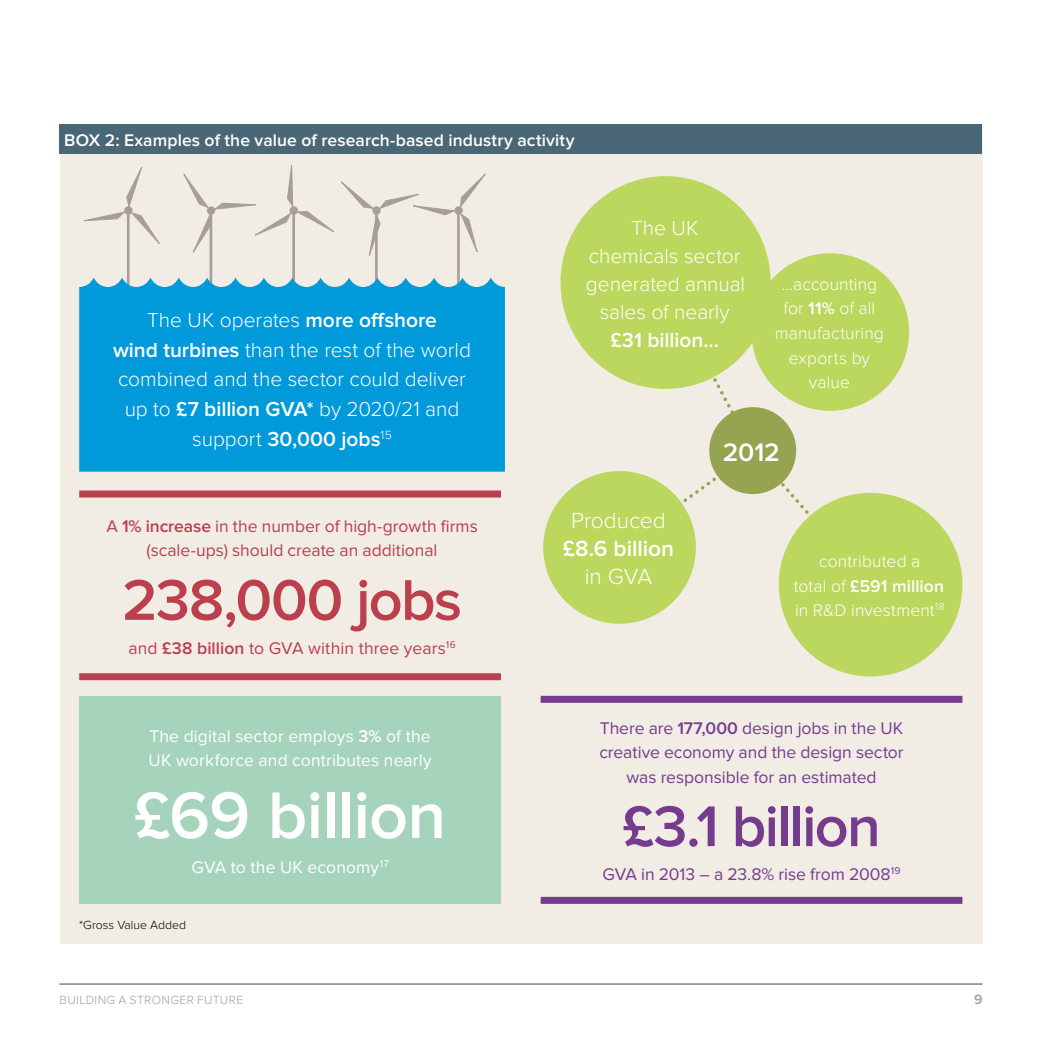
<style>
.page{position:relative;width:1042px;height:1042px;background:#fff}
.page>*{position:absolute;margin:0;border:0;box-sizing:border-box;transform-origin:0 0}
.t1{font:600 68.25px "Proxima Nova";letter-spacing:-.015em;color:#fff}
.t2{font:600 59.5px "Proxima Nova";letter-spacing:-.025em;color:#bc3f4e}
.t3{font:600 59.5px "Proxima Nova";color:#753c8e}
.t4{font:600 26.25px "Proxima Nova";color:#fff}
.t5{font:300 22.75px "Proxima Nova";letter-spacing:-.005em;color:#fff}
.t6{font:600 22.75px "Proxima Nova";color:#fff}
.t7{font:300 21px/29.8px "Proxima Nova";letter-spacing:-.005em;color:#fff;text-align:center}
.t8{font:600 21px "Proxima Nova";letter-spacing:-.005em;color:#fff}
.t9{font:17.5px/24.5px "Proxima Nova";letter-spacing:-.005em;color:#753c8e;text-align:center}
.t10{font:17.5px/24.5px "Proxima Nova";letter-spacing:-.005em;color:#bc3f4e;text-align:center}
.t11{font:300 17.5px/24.5px "Proxima Nova";letter-spacing:.005em;color:#fff;text-align:center}
.t12{font:17.5px/24.5px "Proxima Nova";letter-spacing:.005em;color:#fff}
.t13{font:600 17.5px "Proxima Nova";letter-spacing:.005em;color:#fff}
.t14{font:600 14px "Proxima Nova";color:#a89e99}
.t15{font:300 12.25px "Proxima Nova";letter-spacing:.03em;color:#a89e99}
.t16{font:300 12.25px "Proxima Nova";color:#000}
.s1{font-weight:600}
</style>
<div class="page">
<hr style="left:60px;top:983px;width:922px;height:1px;background:#434041">
<div style="left:60px;top:124px;width:922px;height:819px;background:#f1ece4"></div>
<div style="left:59px;top:124px;width:923px;height:30px;background:#4a6777"></div>
<div style="left:79px;top:697px;width:422px;height:207px;background:#a5d3bc"></div>
<div style="left:543px;top:471px;width:153px;height:153px;background:#bbd75d;border-radius:50%"></div>
<div style="left:560px;top:176px;width:210px;height:213px;background:#bbd75d;border-radius:50%"></div>
<svg style="left:617px;top:343px;width:256px;height:244px"></svg>
<div style="left:779px;top:493px;width:183px;height:183px;background:#bbd75d;border-radius:50%"></div>
<div style="left:79px;top:490px;width:422px;height:7px;background:#bc3f4e"></div>
<div style="left:79px;top:673px;width:422px;height:7px;background:#bc3f4e"></div>
<svg style="left:83px;top:167px;width:77px;height:77px"></svg>
<div style="left:124px;top:206px;width:9px;height:9px;background:#a89e99;border-radius:50%"></div>
<hr style="left:127px;top:210px;width:3px;height:83px;background:#a89e99">
<hr style="left:210px;top:210px;width:2px;height:83px;background:#a89e99">
<hr style="left:292px;top:210px;width:3px;height:83px;background:#a89e99">
<hr style="left:375px;top:210px;width:3px;height:83px;background:#a89e99">
<svg style="left:183px;top:164px;width:303px;height:93px"></svg>
<div style="left:454px;top:206px;width:9px;height:9px;background:#a89e99;border-radius:50%"></div>
<hr style="left:457px;top:210px;width:3px;height:83px;background:#a89e99">
<div style="left:79px;top:278px;width:426px;height:194px;background:#0099da"></div>
<div style="left:709px;top:407px;width:87px;height:87px;background:#96a350;border-radius:50%"></div>
<div style="left:751px;top:253px;width:158px;height:158px;background:#bbd75d;border-radius:50%"></div>
<div style="left:541px;top:897px;width:421px;height:7px;background:#753c8e"></div>
<div style="left:541px;top:696px;width:421px;height:7px;background:#753c8e"></div>
<p class="t13" style="left:64px;top:130px;width:512px">Box 2: Examples of the value of research-based industry activity</p>
<p class="t7" style="left:113px;top:305px;width:359px">The UK operates <span class="s1">more offshore<br>wind turbines</span> than the rest of the world combined and the sector could deliver up to <span class="s1">£7 billion GVA*</span> by 2020/21 and support <span class="s1">30,000 jobs</span><sup>15</sup></p>
<p class="t7" style="left:586px;top:214px;width:161px;line-height:28px">The UK chemicals sector generated annual sales of nearly</p>
<p class="t8" style="left:610px;top:328px;width:110px">£31 billion…</p>
<p class="t11" style="left:775px;top:272px;width:110px">…accounting for <span class="s1">11%</span> of all manufacturing exports by value</p>
<p class="t4" style="left:723px;top:437px;width:58px">2012</p>
<p class="t10" style="left:106px;top:514px;width:373px">A <span class="s1">1% increase</span> in the number of high-growth firms (scale-ups) should create an additional</p>
<h2 class="t2" style="left:122px;top:566px;width:341px">238,000 jobs</h2>
<p class="t10" style="left:128px;top:636px;width:329px">and <span class="s1">£38 billion</span> to GVA within three years<sup>16</sup></p>
<p class="t12" style="left:148px;top:724px;width:285px">The digital sector employs <span class="s1">3%</span> of the<br>UK workforce and contributes nearly</p>
<h1 class="t1" style="left:134px;top:776px;width:314px">£69 billion</h1>
<p class="t12" style="left:191px;top:855px;width:199px">GVA to the UK economy<sup>17</sup></p>
<p class="t16" style="left:79px;top:918px;width:108px">*Gross Value Added</p>
<p class="t5" style="left:571px;top:508px;width:96px">Produced</p>
<p class="t6" style="left:563px;top:536px;width:113px">£8.6 billion</p>
<p class="t5" style="left:585px;top:564px;width:69px">in GVA</p>
<p class="t11" style="left:794px;top:549px;width:152px">contributed a<br>total of <span class="s1">£591 million </span>in R&amp;D investment<sup>18</sup></p>
<p class="t9" style="left:599px;top:716px;width:306px">There are <span class="s1">177,000</span> design jobs in the UK creative economy and the design sector was responsible for an estimated</p>
<h2 class="t3" style="left:622px;top:792px;width:260px">£3.1 billion</h2>
<p class="t9" style="left:602px;top:862px;width:299px">GVA in 2013 – a 23.8% rise from 2008<sup>19</sup></p>
<p class="t15" style="left:60px;top:993px;width:185px">BUILDING A STRONGER FUTURE</p>
<p class="t14" style="left:974px;top:991px;width:10px">9</p>
</div>
